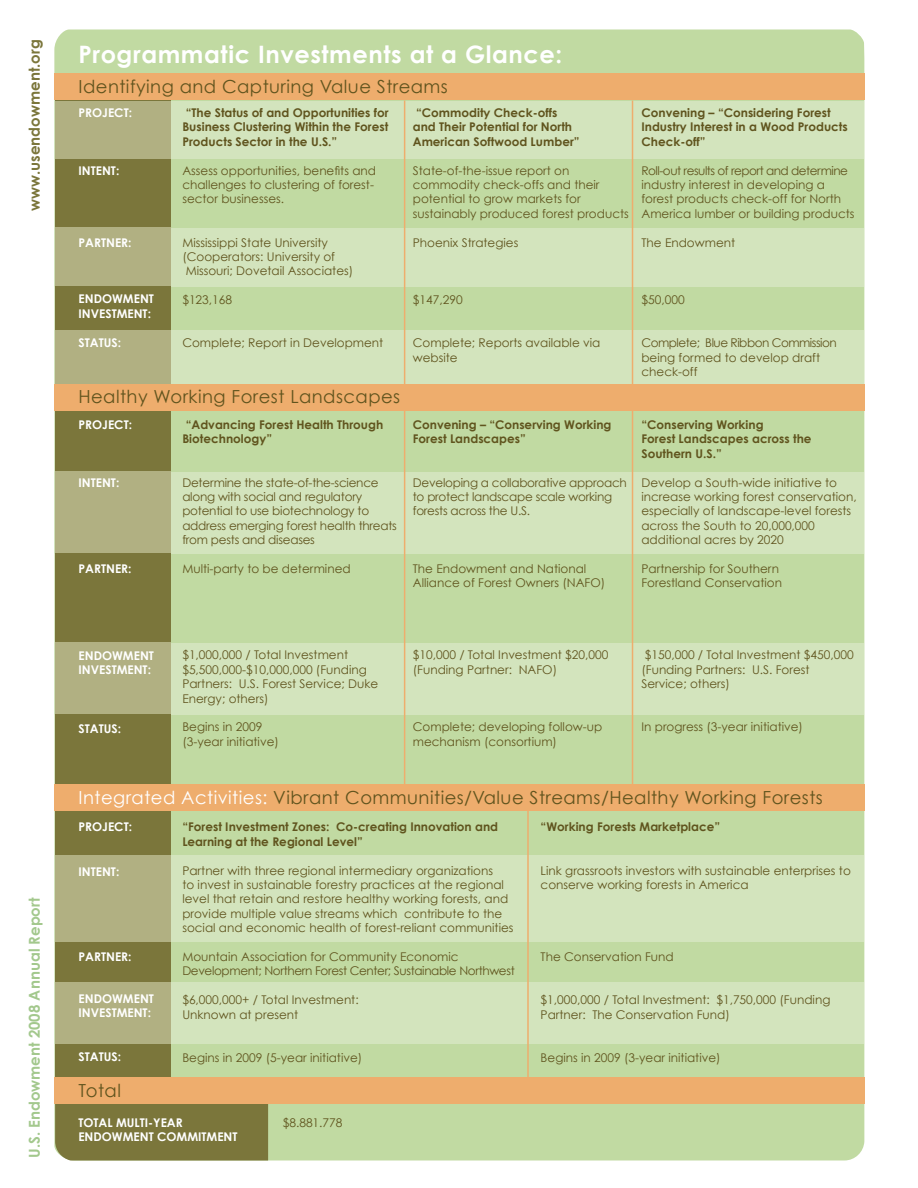
<style>
.page{position:relative;width:918px;height:1188px;background:#fff}
.page>*{position:absolute;margin:0;border:0;box-sizing:border-box;transform-origin:0 0}
.t1{font:700 24px "Century Gothic";letter-spacing:.025em;color:#fff}
.t2{font:18px "Century Gothic";letter-spacing:.025em;color:#60541e}
.t3{font:700 15px "Century Gothic";color:#a3c88d}
.t4{font:700 15px "Century Gothic";color:#7b763b}
.t5{font:12px/14.4px "Century Gothic";color:#60541e}
.t6{font:700 12px/14.4px "Century Gothic";color:#60541e}
.t7{font:12px/14.4px "Century Gothic";letter-spacing:-.02em;color:#60541e}
.t8{font:700 12px/14.4px "Century Gothic";color:#fff}
.t9{font:12px/14.4px "Century Gothic";letter-spacing:-.03em;color:#60541e}
.s1{color:#fff}
</style>
<div class="page">
<div style="left:54px;top:29px;width:810px;height:1131px;background:#c1daa2"></div>
<div style="left:55px;top:1104px;width:213px;height:56px;background:#7b763b"></div>
<div style="left:54px;top:982px;width:810px;height:62px;background:#d3e4bd"></div>
<div style="left:54px;top:856px;width:810px;height:86px;background:#d3e4bd"></div>
<div style="left:54px;top:643px;width:810px;height:72px;background:#d3e4bd"></div>
<div style="left:54px;top:472px;width:810px;height:82px;background:#d3e4bd"></div>
<div style="left:54px;top:101px;width:810px;height:58px;background:#d3e4bd"></div>
<div style="left:54px;top:228px;width:810px;height:58px;background:#d3e4bd"></div>
<div style="left:54px;top:331px;width:810px;height:58px;background:#d3e4bd"></div>
<div style="left:55px;top:92px;width:116px;height:997px;background:#7b763b"></div>
<div style="left:55px;top:982px;width:116px;height:62px;background:#b1b082"></div>
<div style="left:55px;top:856px;width:116px;height:86px;background:#b1b082"></div>
<div style="left:55px;top:642px;width:116px;height:72px;background:#b1b082"></div>
<div style="left:55px;top:471px;width:116px;height:82px;background:#b1b082"></div>
<div style="left:55px;top:101px;width:116px;height:57px;background:#b1b082"></div>
<div style="left:55px;top:228px;width:116px;height:58px;background:#b1b082"></div>
<div style="left:55px;top:330px;width:116px;height:59px;background:#b1b082"></div>
<div style="left:54px;top:784px;width:810px;height:28px;background:#eead6d"></div>
<div style="left:54px;top:1077px;width:810px;height:27px;background:#eead6d"></div>
<div style="left:54px;top:384px;width:810px;height:27px;background:#eead6d"></div>
<div style="left:54px;top:74px;width:810px;height:26px;background:#eead6d"></div>
<hr style="left:527px;top:789px;width:2px;height:305px;background:#eead6d">
<hr style="left:632px;top:100px;width:1px;height:701px;background:#eead6d">
<hr style="left:404px;top:100px;width:1px;height:701px;background:#eead6d">
<p class="t4" style="left:25px;top:211px;width:173px;rotate:-90deg">www.usendowment.org</p>
<p class="t3" style="left:25px;top:1158px;width:262px;rotate:-90deg">U.S. Endowment 2008 Annual Report</p>
<h1 class="t1" style="left:78px;top:39px;width:485px">Programmatic Investments at a Glance:</h1>
<h2 class="t2" style="left:79px;top:75px;width:371px">Identifying and Capturing Value Streams</h2>
<p class="t8" style="left:79px;top:105px;width:15px">Project</p>
<p class="t8" style="left:129px;top:105px;width:5px">:</p>
<p class="t8" style="left:79px;top:163px;width:11px">Intent</p>
<p class="t8" style="left:116px;top:163px;width:5px">:</p>
<p class="t8" style="left:79px;top:235px;width:8px">partner</p>
<p class="t8" style="left:128px;top:235px;width:5px">:</p>
<p class="t8" style="left:79px;top:291px;width:16px">Endowment<br>Investment</p>
<p class="t8" style="left:148px;top:306px;width:5px">:</p>
<p class="t8" style="left:79px;top:335px;width:8px">status</p>
<p class="t8" style="left:118px;top:335px;width:5px">:</p>
<p class="t6" style="left:182px;top:105px;width:208px;text-align:justify">“The Status of and Opportunities for Business Clustering Within the Forest Products Sector in the U.S.”</p>
<p class="t5" style="left:182px;top:163px;width:195px">Assess opportunities, benefits and challenges to clustering of forest&shy;sector businesses.</p>
<p class="t5" style="left:182px;top:235px;width:172px">Mississippi State University (Cooperators: University of<br>Missouri; Dovetail Associates)</p>
<p class="t5" style="left:182px;top:292px;width:51px">$123,168</p>
<p class="t5" style="left:182px;top:336px;width:203px">Complete; Report in Development</p>
<h2 class="t2" style="left:78px;top:385px;width:323px">Healthy Working Forest Landscapes</h2>
<p class="t8" style="left:79px;top:417px;width:15px">Project</p>
<p class="t8" style="left:129px;top:417px;width:5px">:</p>
<p class="t8" style="left:79px;top:475px;width:11px">Intent</p>
<p class="t8" style="left:116px;top:475px;width:5px">:</p>
<p class="t8" style="left:79px;top:561px;width:8px">partner</p>
<p class="t8" style="left:128px;top:561px;width:5px">:</p>
<p class="t6" style="left:182px;top:417px;width:202px">“Advancing Forest Health Through<br>Biotechnology”</p>
<p class="t7" style="left:182px;top:475px;width:216px">Determine the state-of-the-science along with social and regulatory potential to use biotechnology to address emerging forest health threats from pests and diseases</p>
<p class="t5" style="left:182px;top:561px;width:170px">Multi-party to be determined</p>
<p class="t6" style="left:413px;top:105px;width:168px">“Commodity Check-offs and Their Potential for North<br>American Softwood Lumber”</p>
<p class="t5" style="left:413px;top:163px;width:218px">State-of-the-issue report on commodity check-offs and their potential to grow markets for sustainably produced forest products</p>
<p class="t5" style="left:413px;top:235px;width:107px">Phoenix Strategies</p>
<p class="t5" style="left:413px;top:292px;width:51px">$147,290</p>
<p class="t5" style="left:413px;top:336px;width:189px">Complete; Reports available via website</p>
<p class="t6" style="left:413px;top:417px;width:200px">Convening – “Conserving Working<br>Forest Landscapes”</p>
<p class="t7" style="left:413px;top:475px;width:216px">Developing a collaborative approach to protect landscape scale working forests across the U.S.</p>
<p class="t5" style="left:413px;top:561px;width:194px">The Endowment and National<br>Alliance of Forest Owners (NAFO)</p>
<p class="t6" style="left:641px;top:105px;width:208px">Convening – “Considering Forest<br>Industry Interest in a Wood Products<br>Check-off”</p>
<p class="t5" style="left:641px;top:163px;width:215px">Roll-out results of report and determine industry interest in developing a forest products check-off for North America lumber or building products</p>
<p class="t5" style="left:641px;top:235px;width:95px">The Endowment</p>
<p class="t5" style="left:641px;top:292px;width:45px">$50,000</p>
<p class="t5" style="left:641px;top:336px;width:197px">Complete; Blue Ribbon Commission being formed to develop draft check-off</p>
<p class="t6" style="left:641px;top:417px;width:172px">“Conserving Working<br>Forest Landscapes across the<br>Southern U.S.”</p>
<p class="t5" style="left:641px;top:475px;width:217px">Develop a South-wide initiative to increase working forest conservation, especially of landscape-level forests across the South to 20,000,000 additional acres by 2020</p>
<p class="t5" style="left:641px;top:561px;width:142px">Partnership for Southern<br>Forestland Conservation</p>
<p class="t8" style="left:79px;top:648px;width:16px">Endowment<br>Investment</p>
<p class="t8" style="left:148px;top:662px;width:5px">:</p>
<p class="t8" style="left:79px;top:721px;width:8px">status</p>
<p class="t8" style="left:118px;top:721px;width:5px">:</p>
<p class="t5" style="left:182px;top:648px;width:197px">$1,000,000 / Total Investment $5,500,000-$10,000,000 (Funding<br>Partners: U.S. Forest Service; Duke<br>Energy; others)</p>
<p class="t5" style="left:182px;top:720px;width:98px">Begins in 2009 (3-year initiative)</p>
<p class="t5" style="left:413px;top:648px;width:197px">$10,000 / Total Investment $20,000 (Funding Partner: NAFO)</p>
<p class="t5" style="left:413px;top:720px;width:191px">Complete; developing follow-up mechanism (consortium)</p>
<p class="t5" style="left:641px;top:648px;width:214px">$150,000 / Total Investment $450,000 (Funding Partners: U.S. Forest<br>Service; others)</p>
<p class="t5" style="left:641px;top:720px;width:163px">In progress (3-year initiative)</p>
<h2 class="t2" style="left:79px;top:787px;width:746px"><span class="s1">Integrated Activities:</span> Vibrant Communities/Value Streams/Healthy Working Forests</h2>
<p class="t8" style="left:79px;top:820px;width:15px">Project</p>
<p class="t8" style="left:129px;top:820px;width:5px">:</p>
<p class="t8" style="left:79px;top:864px;width:11px">Intent</p>
<p class="t8" style="left:116px;top:864px;width:5px">:</p>
<p class="t6" style="left:182px;top:820px;width:317px">“Forest Investment Zones: Co-creating Innovation and<br>Learning at the Regional Level”</p>
<p class="t5" style="left:182px;top:863px;width:333px">Partner with three regional intermediary organizations<br>to invest in sustainable forestry practices at the regional level that retain and restore healthy working forests, and provide multiple value streams which contribute to the social and economic health of forest-reliant communities</p>
<p class="t9" style="left:182px;top:949px;width:334px">Mountain Association for Community Economic<br>Development; Northern Forest Center; Sustainable Northwest</p>
<p class="t5" style="left:182px;top:992px;width:178px">$6,000,000+ / Total Investment:<br>Unknown at present</p>
<p class="t5" style="left:182px;top:1050px;width:181px">Begins in 2009 (5-year initiative)</p>
<p class="t6" style="left:541px;top:820px;width:181px">“Working Forests Marketplace”</p>
<p class="t5" style="left:541px;top:863px;width:312px">Link grassroots investors with sustainable enterprises to conserve working forests in America</p>
<p class="t5" style="left:541px;top:949px;width:135px">The Conservation Fund</p>
<p class="t5" style="left:541px;top:992px;width:291px">$1,000,000 / Total Investment: $1,750,000 (Funding<br>Partner: The Conservation Fund)</p>
<p class="t5" style="left:541px;top:1050px;width:181px">Begins in 2009 (3-year initiative)</p>
<p class="t8" style="left:79px;top:949px;width:8px">partner</p>
<p class="t8" style="left:128px;top:949px;width:5px">:</p>
<p class="t8" style="left:79px;top:991px;width:16px">Endowment<br>Investment</p>
<p class="t8" style="left:148px;top:1005px;width:5px">:</p>
<p class="t8" style="left:79px;top:1050px;width:8px">status</p>
<p class="t8" style="left:118px;top:1050px;width:5px">:</p>
<h2 class="t2" style="left:79px;top:1079px;width:44px">Total</h2>
<p class="t8" style="left:78px;top:1115px;width:14px">Total</p>
<p class="t8" style="left:116px;top:1115px;width:17px">Multi</p>
<p class="t8" style="left:148px;top:1115px;width:21px">-year</p>
<p class="t8" style="left:78px;top:1129px;width:10px">endowment</p>
<p class="t8" style="left:157px;top:1129px;width:9px">commitment</p>
<p class="t5" style="left:283px;top:1115px;width:61px">$8.881.778</p>
</div>
